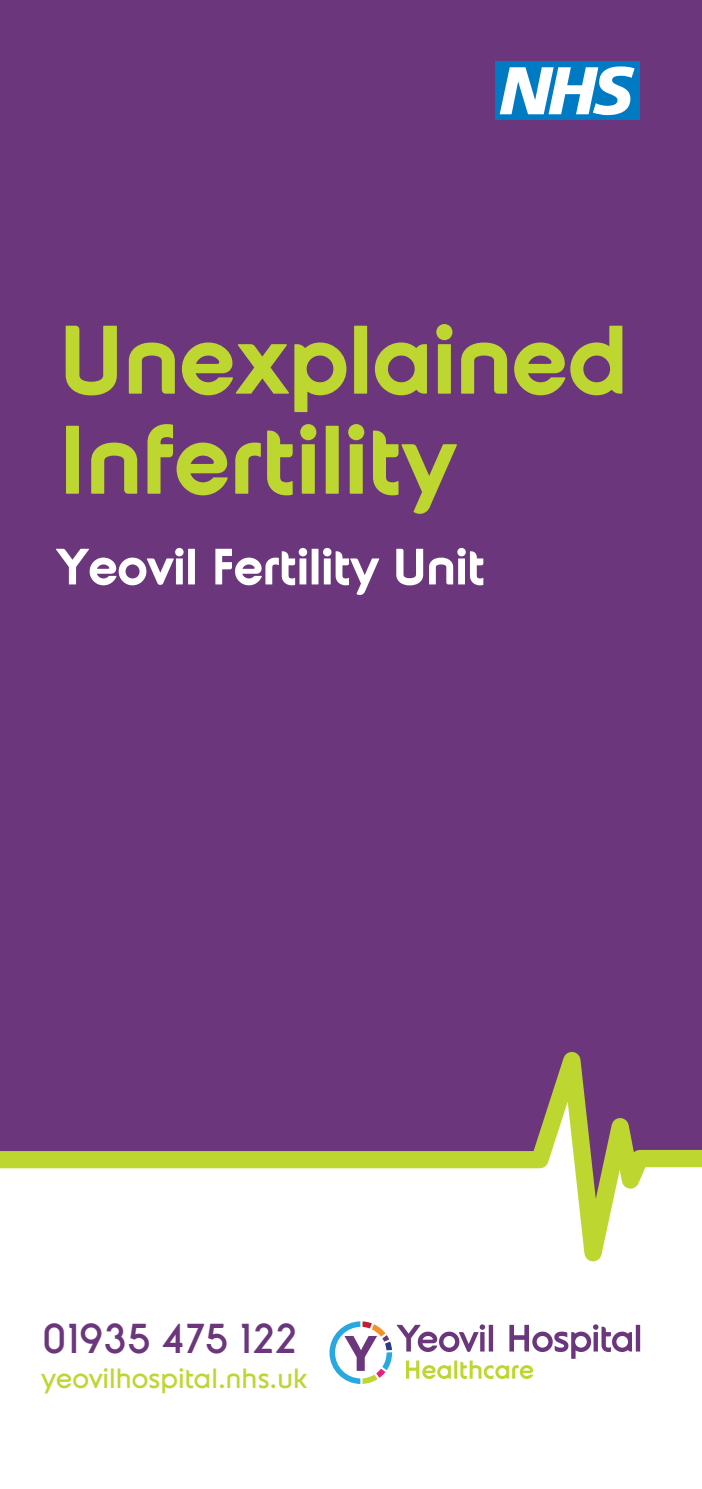
<style>
.page{position:relative;width:702px;height:1489px;background:#fff}
.page>*{position:absolute;margin:0;border:0;box-sizing:border-box;transform-origin:0 0}
.t1{font:700 100px/100px "Universal Doomsday";letter-spacing:-.005em;color:#bed630}
.t2{font:700 52.5px "Universal Doomsday";letter-spacing:-.015em;color:#fff}
.t3{font:43px "Universal Doomsday";color:#6c367d}
.t4{font:28.75px "Universal Doomsday";color:#bed630}
</style>
<div class="page">
<div style="left:0;top:0;width:702px;height:1488px;background:#6c367d"></div>
<div style="left:0;top:1261px;width:702px;height:227px;background:#fff"></div>
<svg style="left:0;top:1052px;width:702px;height:209px"></svg>
<div style="left:495px;top:62px;width:145px;height:58px;background:#007ac2"></div>
<svg style="left:499px;top:66px;width:135px;height:49px"></svg>
<svg style="left:329px;top:1321px;width:311px;height:62px"></svg>
<p class="t1" style="left:58px;top:315px;width:571px">Unexplained<br>Infertility</p>
<p class="t2" style="left:56px;top:535px;width:431px">Yeovil Fertility Unit</p>
<p class="t3" style="left:42px;top:1313px;width:257px">01935 475 122</p>
<p class="t4" style="left:42px;top:1360px;width:267px">yeovilhospital.nhs.uk</p>
</div>
